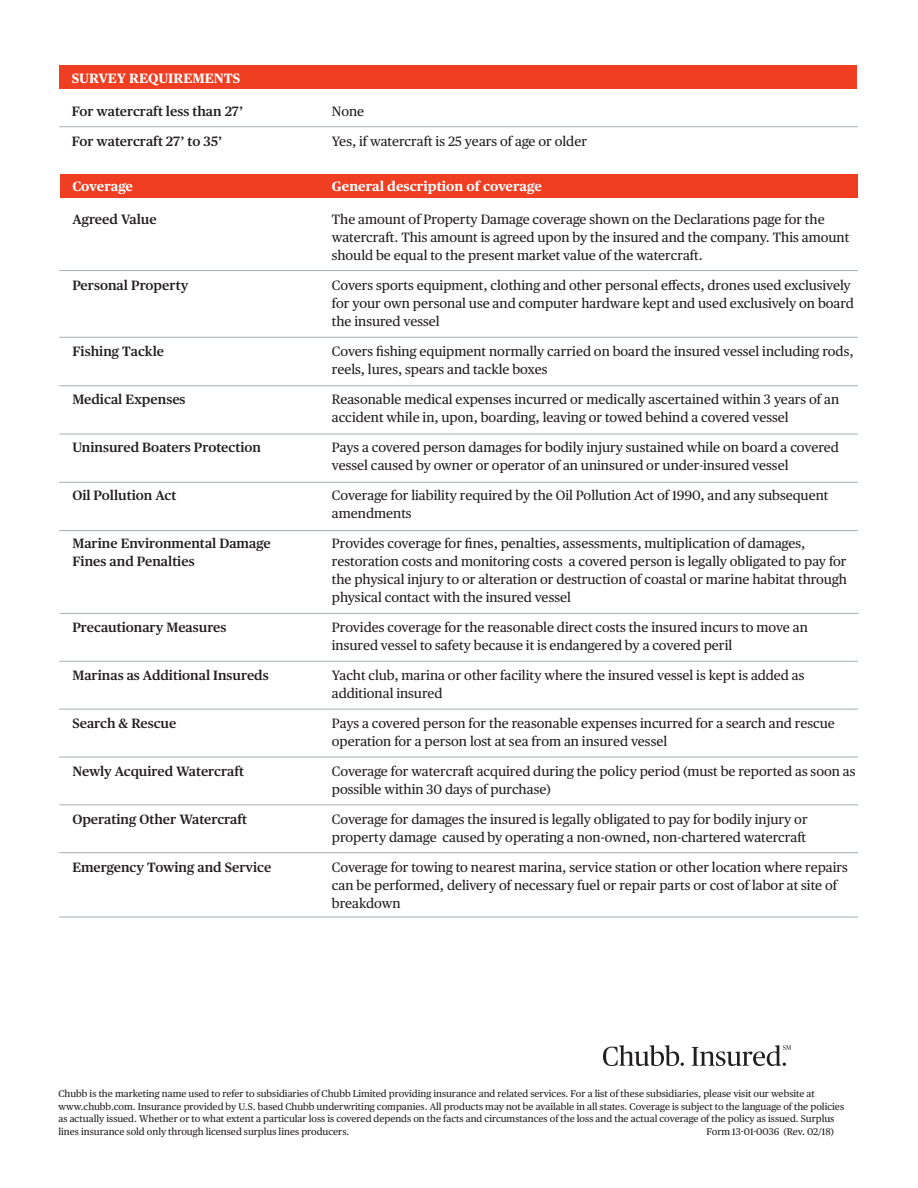
<style>
.page{position:relative;width:918px;height:1188px;background:#fff}
.page>*{position:absolute;margin:0;border:0;box-sizing:border-box;transform-origin:0 0}
.t1{font:13.5px/18px "Chubb Publico Text";color:#231f20}
.t2{font:600 13.5px/18px "Chubb Publico Text";color:#231f20}
.t3{font:700 13.5px "Chubb Publico Text";color:#fff}
.t4{font:9.75px/12.8px "Chubb Publico Text";color:#231f20}
</style>
<div class="page">
<svg style="left:603px;top:1045px;width:81px;height:21px"></svg>
<svg style="left:692px;top:1045px;width:99px;height:21px"></svg>
<div style="left:60px;top:174px;width:798px;height:24px;background:#ef3e22"></div>
<div style="left:59px;top:65px;width:798px;height:24px;background:#ef3e22"></div>
<hr style="left:59px;top:270px;width:799px;height:1px;background:#a4b0aa">
<hr style="left:59px;top:126px;width:799px;height:1px;background:#a4b0aa">
<hr style="left:59px;top:337px;width:799px;height:1px;background:#a4b0aa">
<hr style="left:59px;top:385px;width:799px;height:1px;background:#a4b0aa">
<hr style="left:59px;top:434px;width:799px;height:1px;background:#a4b0aa">
<hr style="left:59px;top:482px;width:799px;height:1px;background:#a4b0aa">
<hr style="left:59px;top:530px;width:799px;height:1px;background:#a4b0aa">
<hr style="left:60px;top:613px;width:798px;height:1px;background:#a4b0aa">
<hr style="left:59px;top:661px;width:799px;height:1px;background:#a4b0aa">
<hr style="left:59px;top:709px;width:799px;height:1px;background:#a4b0aa">
<hr style="left:59px;top:757px;width:799px;height:1px;background:#a4b0aa">
<hr style="left:59px;top:804px;width:799px;height:1px;background:#a4b0aa">
<hr style="left:59px;top:852px;width:799px;height:1px;background:#a4b0aa">
<hr style="left:59px;top:917px;width:799px;height:1px;background:#a4b0aa">
<p class="t3" style="left:72px;top:68px;width:170px">SURVEY REQUIREMENTS</p>
<p class="t2" style="left:72px;top:101px;width:173px">For watercraft less than 27’</p>
<p class="t2" style="left:72px;top:131px;width:152px">For watercraft 27’ to 35’</p>
<p class="t3" style="left:72px;top:176px;width:62px">Coverage</p>
<p class="t2" style="left:72px;top:209px;width:86px">Agreed Value</p>
<p class="t2" style="left:72px;top:275px;width:118px">Personal Property</p>
<p class="t2" style="left:72px;top:341px;width:93px">Fishing Tackle</p>
<p class="t2" style="left:72px;top:389px;width:115px">Medical Expenses</p>
<p class="t2" style="left:72px;top:437px;width:190px">Uninsured Boaters Protection</p>
<p class="t2" style="left:72px;top:485px;width:106px">Oil Pollution Act</p>
<p class="t2" style="left:72px;top:533px;width:200px">Marine Environmental Damage<br>Fines and Penalties</p>
<p class="t2" style="left:72px;top:617px;width:156px">Precautionary Measures</p>
<p class="t2" style="left:72px;top:665px;width:198px">Marinas as Additional Insureds</p>
<p class="t2" style="left:72px;top:713px;width:105px">Search &amp; Rescue</p>
<p class="t2" style="left:72px;top:761px;width:173px">Newly Acquired Watercraft</p>
<p class="t2" style="left:72px;top:809px;width:176px">Operating Other Watercraft</p>
<p class="t2" style="left:72px;top:857px;width:200px">Emergency Towing and Service</p>
<p class="t1" style="left:332px;top:101px;width:34px">None</p>
<p class="t1" style="left:332px;top:131px;width:257px">Yes, if watercraft is 25 years of age or older</p>
<p class="t3" style="left:332px;top:176px;width:212px">General description of coverage</p>
<p class="t1" style="left:332px;top:209px;width:519px">The amount of Property Damage coverage shown on the Declarations page for the watercraft. This amount is agreed upon by the insured and the company. This amount should be equal to the present market value of the watercraft.</p>
<p class="t1" style="left:332px;top:275px;width:524px">Covers sports equipment, clothing and other personal effects, drones used exclusively for your own personal use and computer hardware kept and used exclusively on board the insured vessel</p>
<p class="t1" style="left:332px;top:341px;width:523px">Covers fishing equipment normally carried on board the insured vessel including rods, reels, lures, spears and tackle boxes</p>
<p class="t1" style="left:332px;top:389px;width:509px">Reasonable medical expenses incurred or medically ascertained within 3 years of an accident while in, upon, boarding, leaving or towed behind a covered vessel</p>
<p class="t1" style="left:332px;top:437px;width:509px">Pays a covered person damages for bodily injury sustained while on board a covered vessel caused by owner or operator of an uninsured or under-insured vessel</p>
<p class="t1" style="left:332px;top:485px;width:498px">Coverage for liability required by the Oil Pollution Act of 1990, and any subsequent amendments</p>
<p class="t1" style="left:332px;top:533px;width:517px">Provides coverage for fines, penalties, assessments, multiplication of damages, restoration costs and monitoring costs a covered person is legally obligated to pay for the physical injury to or alteration or destruction of coastal or marine habitat through physical contact with the insured vessel</p>
<p class="t1" style="left:332px;top:617px;width:477px">Provides coverage for the reasonable direct costs the insured incurs to move an insured vessel to safety because it is endangered by a covered peril</p>
<p class="t1" style="left:332px;top:665px;width:474px">Yacht club, marina or other facility where the insured vessel is kept is added as additional insured</p>
<p class="t1" style="left:332px;top:713px;width:504px">Pays a covered person for the reasonable expenses incurred for a search and rescue operation for a person lost at sea from an insured vessel</p>
<p class="t1" style="left:332px;top:761px;width:525px">Coverage for watercraft acquired during the policy period (must be reported as soon as possible within 30 days of purchase)</p>
<p class="t1" style="left:332px;top:809px;width:477px">Coverage for damages the insured is legally obligated to pay for bodily injury or property damage caused by operating a non-owned, non-chartered watercraft</p>
<p class="t1" style="left:332px;top:857px;width:518px">Coverage for towing to nearest marina, service station or other location where repairs can be performed, delivery of necessary fuel or repair parts or cost of labor at site of breakdown</p>
<p class="t4" style="left:58px;top:1086px;width:787px">Chubb is the marketing name used to refer to subsidiaries of Chubb Limited providing insurance and related services. For a list of these subsidiaries, please visit our website at www.chubb.com. Insurance provided by U.S. based Chubb underwriting companies. All products may not be available in all states. Coverage is subject to the language of the policies as actually issued. Whether or to what extent a particular loss is covered depends on the facts and circumstances of the loss and the actual coverage of the policy as issued. Surplus lines insurance sold only through licensed surplus lines producers.</p>
<p class="t4" style="left:706px;top:1125px;width:129px">Form 13-01-0036 (Rev. 02/18)</p>
</div>
